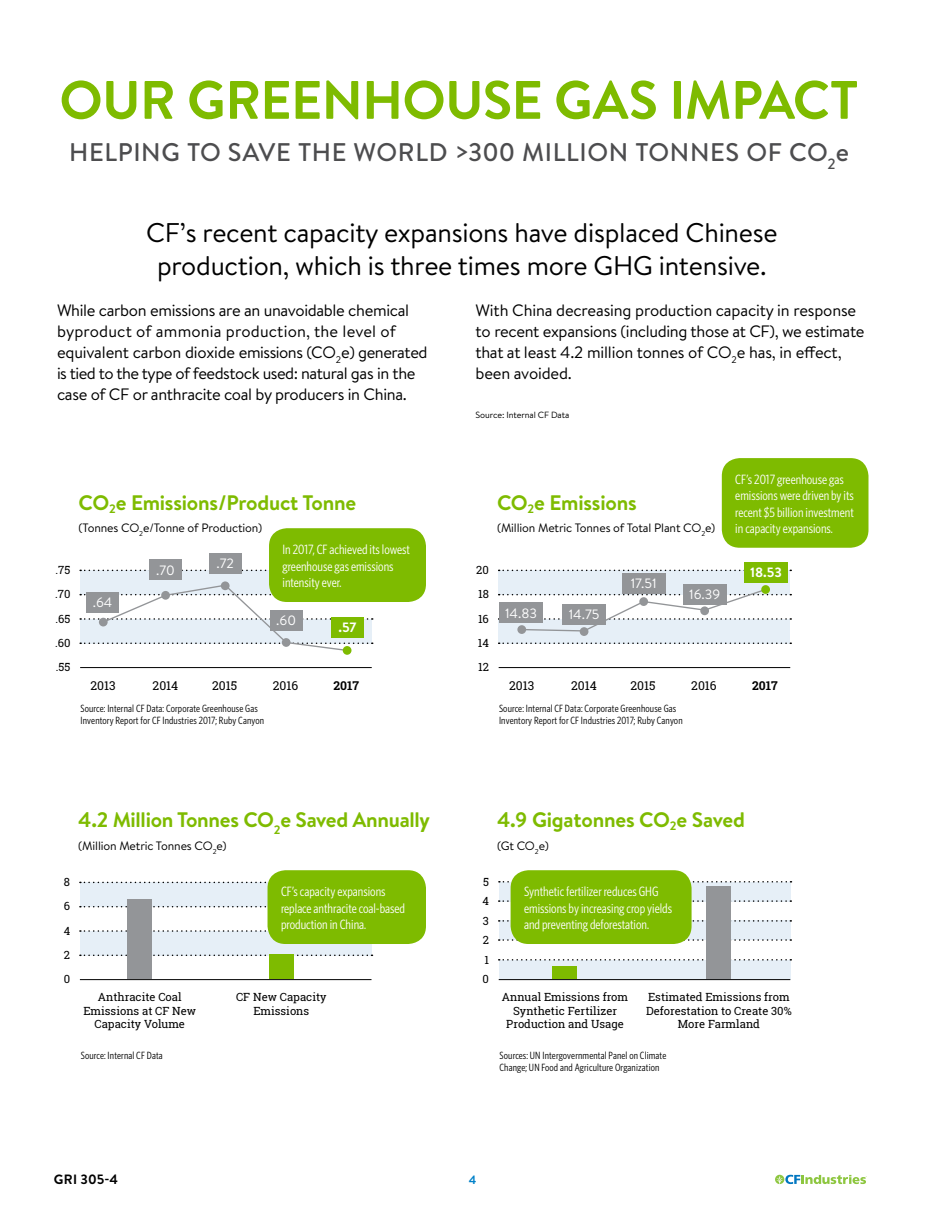
<style>
.page{position:relative;width:945px;height:1215px;background:#fff}
.page>*{position:absolute;margin:0;border:0;box-sizing:border-box;transform-origin:0 0}
.t1{font:700 54px "Brandon Text";letter-spacing:-.015em;color:#7ebb00}
.t2{font:27px/33px "Brandon Text";letter-spacing:-.01em;color:#000;text-align:center}
.t3{font:500 25.5px "Brandon Text";letter-spacing:.025em;color:#4d4d4f}
.t4{font:700 21px "Brandon Text";letter-spacing:-.015em;color:#7ebb00}
.t5{font:16.5px/21px "Brandon Text";letter-spacing:-.02em;color:#000}
.t6{font:13.5px/16.5px "Whitney Condensed";color:#fff}
.t7{font:13.5px "Brandon Text";color:#fff}
.t8{font:700 13.5px "Brandon Text";color:#fff}
.t9{font:700 13.5px "Brandon Text";letter-spacing:.01em;color:#000}
.t10{font:12.15px "Brandon Text";letter-spacing:-.01em;color:#000}
.t11{font:12.15px "Roboto Slab";color:#000}
.t12{font:700 12.15px "Roboto Slab";color:#000}
.t13{font:700 12px "Brandon Text";color:#0081c9}
.t14{font:11.25px/24.3px "Roboto Slab";color:#000;text-align:justify}
.t15{font:10.5px/12.6px "Whitney Condensed";letter-spacing:.015em;color:#000}
.t16{font:9px "Brandon Text";letter-spacing:-.01em;color:#000}
</style>
<div class="page">
<div style="left:80px;top:570px;width:292px;height:25px;background:#e6eff7"></div>
<svg style="left:80px;top:570px;width:187px;height:1px"></svg>
<hr style="left:80px;top:667px;width:292px;height:1px;background:#000">
<svg style="left:80px;top:585px;width:293px;height:67px"></svg>
<div style="left:99px;top:618px;width:9px;height:8px;background:#939598;border-radius:50%"></div>
<div style="left:161px;top:591px;width:9px;height:9px;background:#939598;border-radius:50%"></div>
<div style="left:221px;top:581px;width:9px;height:9px;background:#939598;border-radius:50%"></div>
<div style="left:282px;top:638px;width:9px;height:9px;background:#939598;border-radius:50%"></div>
<div style="left:343px;top:646px;width:9px;height:9px;background:#7ebb00;border-radius:50%"></div>
<div style="left:86px;top:592px;width:33px;height:20px;background:#939598"></div>
<div style="left:149px;top:560px;width:33px;height:20px;background:#939598"></div>
<div style="left:209px;top:554px;width:32px;height:20px;background:#939598"></div>
<div style="left:270px;top:610px;width:32px;height:20px;background:#939598"></div>
<div style="left:331px;top:617px;width:33px;height:21px;background:#7ebb00"></div>
<div style="left:499px;top:570px;width:291px;height:25px;background:#e6eff7"></div>
<div style="left:499px;top:619px;width:291px;height:24px;background:#e6eff7"></div>
<svg style="left:499px;top:570px;width:292px;height:1px"></svg>
<svg style="left:499px;top:643px;width:292px;height:1px"></svg>
<hr style="left:499px;top:667px;width:291px;height:1px;background:#000">
<svg style="left:499px;top:588px;width:292px;height:44px"></svg>
<div style="left:517px;top:625px;width:9px;height:9px;background:#939598;border-radius:50%"></div>
<div style="left:580px;top:627px;width:8px;height:9px;background:#939598;border-radius:50%"></div>
<div style="left:639px;top:597px;width:9px;height:9px;background:#939598;border-radius:50%"></div>
<div style="left:700px;top:606px;width:9px;height:9px;background:#939598;border-radius:50%"></div>
<div style="left:761px;top:585px;width:9px;height:9px;background:#7ebb00;border-radius:50%"></div>
<div style="left:499px;top:603px;width:44px;height:20px;background:#939598"></div>
<div style="left:562px;top:604px;width:44px;height:21px;background:#939598"></div>
<div style="left:622px;top:573px;width:43px;height:20px;background:#939598"></div>
<div style="left:683px;top:584px;width:43px;height:20px;background:#939598"></div>
<div style="left:744px;top:562px;width:44px;height:21px;background:#7ebb00"></div>
<div style="left:80px;top:882px;width:292px;height:25px;background:#e6eff7"></div>
<div style="left:80px;top:931px;width:292px;height:25px;background:#e6eff7"></div>
<svg style="left:80px;top:882px;width:189px;height:1px"></svg>
<svg style="left:80px;top:906px;width:188px;height:1px"></svg>
<svg style="left:80px;top:930px;width:189px;height:2px"></svg>
<svg style="left:80px;top:955px;width:293px;height:1px"></svg>
<div style="left:128px;top:900px;width:24px;height:79px;background:#939598"></div>
<div style="left:269px;top:955px;width:25px;height:24px;background:#7ebb00"></div>
<hr style="left:80px;top:979px;width:292px;height:1px;background:#000">
<div style="left:499px;top:921px;width:291px;height:19px;background:#e6eff7"></div>
<div style="left:499px;top:960px;width:291px;height:20px;background:#e6eff7"></div>
<div style="left:499px;top:882px;width:291px;height:20px;background:#e6eff7"></div>
<svg style="left:499px;top:939px;width:292px;height:2px"></svg>
<svg style="left:499px;top:900px;width:292px;height:2px"></svg>
<svg style="left:499px;top:959px;width:292px;height:2px"></svg>
<svg style="left:499px;top:920px;width:292px;height:2px"></svg>
<div style="left:552px;top:967px;width:25px;height:12px;background:#7ebb00"></div>
<div style="left:706px;top:887px;width:24px;height:92px;background:#939598"></div>
<hr style="left:499px;top:979px;width:291px;height:1px;background:#000">
<div style="left:269px;top:528px;width:157px;height:74px;background:#7ebb00;border-radius:18px"></div>
<div style="left:268px;top:870px;width:158px;height:74px;background:#7ebb00;border-radius:18px"></div>
<div style="left:722px;top:458px;width:146px;height:90px;background:#7ebb00;border-radius:18px"></div>
<svg style="left:499px;top:881px;width:292px;height:2px"></svg>
<div style="left:511px;top:870px;width:181px;height:74px;background:#7ebb00;border-radius:18px"></div>
<svg style="left:775px;top:1175px;width:92px;height:9px"></svg>
<h1 class="t1" style="left:59px;top:62px;width:801px">OUR GREENHOUSE GAS IMPACT</h1>
<h3 class="t3" style="left:69px;top:134px;width:781px">HELPING TO SAVE THE WORLD &gt;300 MILLION TONNES OF CO<sub>2</sub>e</h3>
<h2 class="t2" style="left:146px;top:216px;width:633px">CF’s recent capacity expansions have displaced Chinese production, which is three times more GHG intensive.</h2>
<p class="t5" style="left:57px;top:299px;width:372px">While carbon emissions are an unavoidable chemical byproduct of ammonia production, the level of equivalent carbon dioxide emissions (CO<sub>2</sub>e) generated is tied to the type of feedstock used: natural gas in the case of CF or anthracite coal by producers in China.</p>
<p class="t5" style="left:476px;top:299px;width:391px">With China decreasing production capacity in response to recent expansions (including those at CF), we estimate that at least 4.2 million tonnes of CO<sub>2</sub>e has, in effect, been avoided.</p>
<p class="t16" style="left:476px;top:408px;width:95px">Source: Internal CF Data</p>
<p class="t14" style="left:55px;top:558px;width:17px">.75 .70 .65 .60 .55</p>
<p class="t4" style="left:79px;top:488px;width:279px">CO<sub>2</sub>e Emissions/Product Tonne</p>
<p class="t10" style="left:79px;top:520px;width:185px">(Tonnes CO<sub>2</sub>e/Tonne of Production)</p>
<p class="t7" style="left:93px;top:593px;width:21px">.64</p>
<p class="t7" style="left:156px;top:561px;width:20px">.70</p>
<p class="t7" style="left:216px;top:554px;width:19px">.72</p>
<p class="t6" style="left:283px;top:541px;width:129px">In 2017, CF achieved its lowest greenhouse gas emissions intensity ever.</p>
<p class="t7" style="left:276px;top:611px;width:21px">.60</p>
<p class="t8" style="left:338px;top:618px;width:20px">.57</p>
<p class="t11" style="left:91px;top:677px;width:27px">2013</p>
<p class="t11" style="left:153px;top:677px;width:27px">2014</p>
<p class="t11" style="left:212px;top:677px;width:27px">2015</p>
<p class="t11" style="left:273px;top:677px;width:27px">2016</p>
<p class="t12" style="left:334px;top:677px;width:27px">2017</p>
<p class="t15" style="left:81px;top:701px;width:185px">Source: Internal CF Data: Corporate Greenhouse Gas<br>Inventory Report for CF Industries 2017; Ruby Canyon</p>
<p class="t4" style="left:497px;top:488px;width:141px">CO<sub>2</sub>e Emissions</p>
<p class="t10" style="left:497px;top:520px;width:220px">(Million Metric Tonnes of Total Plant CO<sub>2</sub>e)</p>
<p class="t6" style="left:735px;top:470px;width:120px">CF’s 2017 greenhouse gas emissions were driven by its recent $5 billion investment in capacity expansions.</p>
<p class="t14" style="left:476px;top:558px;width:14px">20<br>18<br>16<br>14<br>12</p>
<p class="t7" style="left:505px;top:604px;width:33px">14.83</p>
<p class="t7" style="left:569px;top:605px;width:32px">14.75</p>
<p class="t7" style="left:631px;top:574px;width:27px">17.51</p>
<p class="t7" style="left:689px;top:585px;width:33px">16.39</p>
<p class="t8" style="left:750px;top:563px;width:34px">18.53</p>
<p class="t11" style="left:509px;top:677px;width:27px">2013</p>
<p class="t11" style="left:571px;top:677px;width:27px">2014</p>
<p class="t11" style="left:631px;top:677px;width:27px">2015</p>
<p class="t11" style="left:691px;top:677px;width:27px">2016</p>
<p class="t12" style="left:752px;top:677px;width:27px">2017</p>
<p class="t15" style="left:499px;top:701px;width:185px">Source: Internal CF Data: Corporate Greenhouse Gas<br>Inventory Report for CF Industries 2017; Ruby Canyon</p>
<p class="t4" style="left:78px;top:805px;width:353px">4.2 Million Tonnes CO<sub>2</sub>e Saved Annually</p>
<p class="t10" style="left:78px;top:837px;width:150px">(Million Metric Tonnes CO<sub>2</sub>e)</p>
<p class="t4" style="left:497px;top:805px;width:249px">4.9 Gigatonnes CO<sub>2</sub>e Saved</p>
<p class="t10" style="left:497px;top:837px;width:53px">(Gt CO<sub>2</sub>e)</p>
<p class="t14" style="left:64px;top:870px;width:8px">8<br>6<br>4<br>2<br>0</p>
<p class="t6" style="left:281px;top:883px;width:126px">CF’s capacity expansions replace anthracite coal-based production in China.</p>
<p class="t14" style="left:83px;top:990px;width:114px;line-height:13.5px;text-align:center">Anthracite Coal<br>Emissions at CF New<br>Capacity Volume</p>
<p class="t14" style="left:236px;top:990px;width:92px;line-height:13.5px;text-align:center">CF New Capacity<br>Emissions</p>
<p class="t14" style="left:482px;top:872px;width:8px;line-height:19.5px">5<br>4<br>3<br>2<br>1<br>0</p>
<p class="t6" style="left:524px;top:883px;width:150px">Synthetic fertilizer reduces GHG emissions by increasing crop yields and preventing deforestation.</p>
<p class="t14" style="left:502px;top:990px;width:128px;line-height:13.5px;text-align:center">Annual Emissions from<br>Synthetic Fertilizer<br>Production and Usage</p>
<p class="t14" style="left:646px;top:990px;width:147px;line-height:13.5px;text-align:center">Estimated Emissions from<br>Deforestation to Create 30%<br>More Farmland</p>
<p class="t15" style="left:81px;top:1048px;width:83px">Source: Internal CF Data</p>
<p class="t15" style="left:500px;top:1048px;width:168px">Sources: UN Intergovernmental Panel on Climate<br>Change; UN Food and Agriculture Organization</p>
<p class="t9" style="left:54px;top:1170px;width:66px">GRI 305-4</p>
<p class="t13" style="left:469px;top:1171px;width:9px">4</p>
</div>
